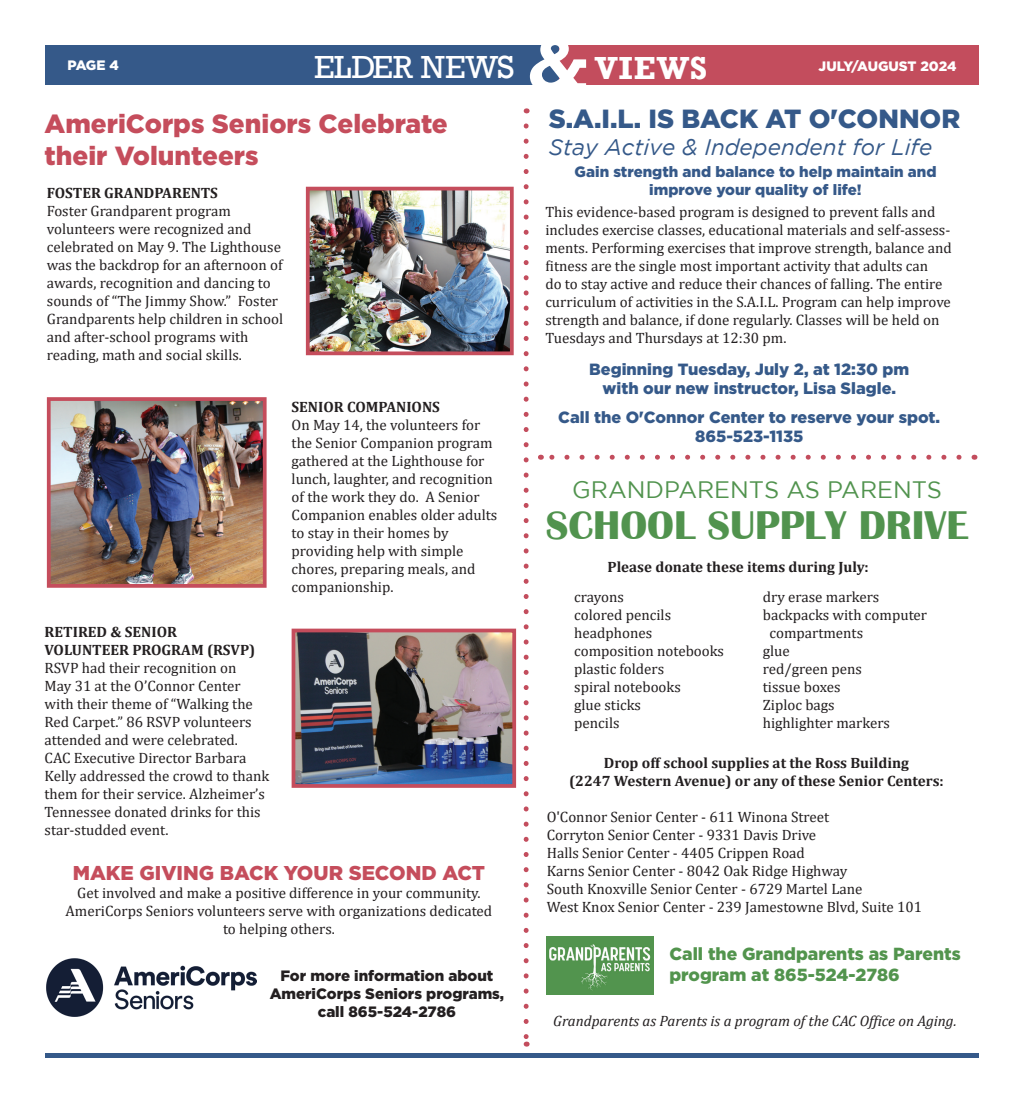
<style>
.page{position:relative;width:1024px;height:1103px;background:#fff}
.page>*{position:absolute;margin:0;border:0;box-sizing:border-box;transform-origin:0 0}
.t1{font:700 41.25px "Britannic";color:#51934e}
.t2{font:32.75px "Rockwell";letter-spacing:-.005em;color:#fff}
.t3{font:700 32.75px "Rockwell";letter-spacing:.03em;color:#fff}
.t4{font:900 26.25px/31.5px "Gotham";color:#c54d5c}
.t5{font:900 26.25px "Gotham";color:#355989}
.t6{font:23.75px "Gotham";color:#51934e}
.t7{font:italic 22.5px "Gotham";color:#355989}
.t8{font:900 20px "Gotham";color:#c54d5c}
.t9{font:900 17.5px/21px "Gotham";color:#52944d}
.t10{font:900 16.25px/19.5px "Gotham";color:#355989;text-align:center}
.t11{font:15px/18px "Cambria";color:#231f20}
.t12{font:700 15px/18px "Cambria";color:#231f20;text-align:center}
.t13{font:900 15px/18px "Gotham";color:#231f20;text-align:center}
.t14{font:900 15px "Gotham";color:#365989}
.t15{font:italic 15px "Cambria";color:#231f20}
.t16{font:900 13.62px "Gotham";letter-spacing:-.005em;color:#fff}
</style>
<div class="page">
<div style="left:45px;top:45px;width:515px;height:40px;background:#355989"></div>
<div style="left:560px;top:45px;width:419px;height:40px;background:#c34d5d"></div>
<svg style="left:530px;top:45px;width:56px;height:40px"></svg>
<div style="left:45px;top:1053px;width:934px;height:5px;background:#355989"></div>
<svg style="left:524px;top:126px;width:5px;height:920px"></svg>
<svg style="left:549px;top:455px;width:410px;height:5px"></svg>
<img style="left:547px;top:936px;width:106px;height:58px">
<img style="left:52px;top:402px;width:210px;height:181px">
<div style="left:47px;top:397px;width:220px;height:191px;border:4px solid #c54d5c"></div>
<img style="left:311px;top:192px;width:198px;height:158px">
<div style="left:306px;top:187px;width:208px;height:168px;border:4px solid #c54d5c"></div>
<img style="left:297px;top:633px;width:214px;height:149px">
<div style="left:292px;top:628px;width:224px;height:159px;border:4px solid #c54d5c"></div>
<img style="left:47px;top:958px;width:210px;height:58px">
<p class="t16" style="left:68px;top:57px;width:53px">PAGE 4</p>
<h2 class="t2" style="left:314px;top:49px;width:202px">ELDER NEWS</h2>
<h2 class="t3" style="left:595px;top:48px;width:114px">VIEWS</h2>
<p class="t16" style="left:818px;top:58px;width:139px">JULY/AUGUST 2024</p>
<h3 class="t5" style="left:549px;top:103px;width:413px">S.A.I.L. IS BACK AT O'CONNOR</h3>
<h3 class="t7" style="left:549px;top:134px;width:385px">Stay Active &amp; Independent for Life</h3>
<h3 class="t4" style="left:45px;top:107px;width:405px">AmeriCorps Seniors Celebrate their Volunteers</h3>
<p class="t14" style="left:574px;top:163px;width:363px">Gain strength and balance to help maintain and</p>
<p class="t12" style="left:47px;top:184px;width:173px">FOSTER GRANDPARENTS</p>
<p class="t14" style="left:649px;top:181px;width:214px">improve your quality of life!</p>
<p class="t11" style="left:47px;top:202px;width:238px">Foster Grandparent program volunteers were recognized and celebrated on May 9. The Lighthouse was the backdrop for an afternoon of awards, recognition and dancing to sounds of “The Jimmy Show.” Foster Grandparents help children in school and after-school programs with reading, math and social skills.</p>
<p class="t12" style="left:292px;top:397px;width:150px">SENIOR COMPANIONS</p>
<p class="t11" style="left:292px;top:415px;width:207px">On May 14, the volunteers for the Senior Companion program gathered at the Lighthouse for lunch, laughter, and recognition of the work they do. A Senior<br>Companion enables older adults to stay in their homes by providing help with simple chores, preparing meals, and companionship.</p>
<p class="t12" style="left:45px;top:622px;width:212px;text-align:left">RETIRED &amp; SENIOR<br>VOLUNTEER PROGRAM (RSVP)</p>
<p class="t11" style="left:45px;top:659px;width:226px">RSVP had their recognition on<br>May 31 at the O’Connor Center with their theme of “Walking the<br>Red Carpet.” 86 RSVP volunteers attended and were celebrated.<br>CAC Executive Director Barbara<br>Kelly addressed the crowd to thank them for their service. Alzheimer’s<br>Tennessee donated drinks for this star-studded event.</p>
<p class="t11" style="left:545px;top:203px;width:408px">This evidence-based program is designed to prevent falls and includes exercise classes, educational materials and self-assess&shy;ments. Performing exercises that improve strength, balance and fitness are the single most important activity that adults can<br>do to stay active and reduce their chances of falling. The entire curriculum of activities in the S.A.I.L. Program can help improve strength and balance, if done regularly. Classes will be held on Tuesdays and Thursdays at 12:30 pm.</p>
<p class="t10" style="left:589px;top:359px;width:321px">Beginning Tuesday, July 2, at 12:30 pm with our new instructor, Lisa Slagle.</p>
<p class="t10" style="left:558px;top:407px;width:383px">Call the O'Connor Center to reserve your spot.<br>865-523-1135</p>
<h3 class="t6" style="left:572px;top:476px;width:371px">GRANDPARENTS AS PARENTS</h3>
<h1 class="t1" style="left:546px;top:502px;width:424px">SCHOOL SUPPLY DRIVE</h1>
<p class="t12" style="left:607px;top:557px;width:263px">Please donate these items during July:</p>
<p class="t11" style="left:574px;top:588px;width:151px">crayons<br>colored pencils headphones composition notebooks plastic folders<br>spiral notebooks<br>glue sticks<br>pencils</p>
<p class="t11" style="left:763px;top:588px;width:118px">dry erase markers</p>
<p class="t11" style="left:763px;top:606px;width:166px">backpacks with computer</p>
<p class="t11" style="left:769px;top:624px;width:95px">compartments</p>
<p class="t11" style="left:763px;top:642px;width:28px">glue</p>
<p class="t11" style="left:763px;top:660px;width:101px">red/green pens</p>
<p class="t11" style="left:763px;top:678px;width:79px">tissue boxes</p>
<p class="t11" style="left:763px;top:696px;width:73px">Ziploc bags</p>
<p class="t11" style="left:763px;top:714px;width:129px">highlighter markers</p>
<p class="t12" style="left:569px;top:753px;width:376px">Drop off school supplies at the Ross Building<br>(2247 Western Avenue) or any of these Senior Centers:</p>
<p class="t11" style="left:547px;top:808px;width:377px">O'Connor Senior Center - 611 Winona Street<br>Corryton Senior Center - 9331 Davis Drive<br>Halls Senior Center - 4405 Crippen Road<br>Karns Senior Center - 8042 Oak Ridge Highway<br>South Knoxville Senior Center - 6729 Martel Lane<br>West Knox Senior Center - 239 Jamestowne Blvd, Suite 101</p>
<h3 class="t8" style="left:73px;top:861px;width:414px">MAKE GIVING BACK YOUR SECOND ACT</h3>
<p class="t11" style="left:66px;top:883px;width:428px;text-align:center">Get involved and make a positive difference in your community.<br>AmeriCorps Seniors volunteers serve with organizations dedicated to helping others.</p>
<p class="t13" style="left:270px;top:965px;width:236px">For more information about<br>AmeriCorps Seniors programs, call 865-524-2786</p>
<p class="t9" style="left:669px;top:942px;width:293px">Call the Grandparents as Parents program at 865-524-2786</p>
<p class="t15" style="left:553px;top:1010px;width:405px">Grandparents as Parents is a program of the CAC Office on Aging.</p>
</div>
